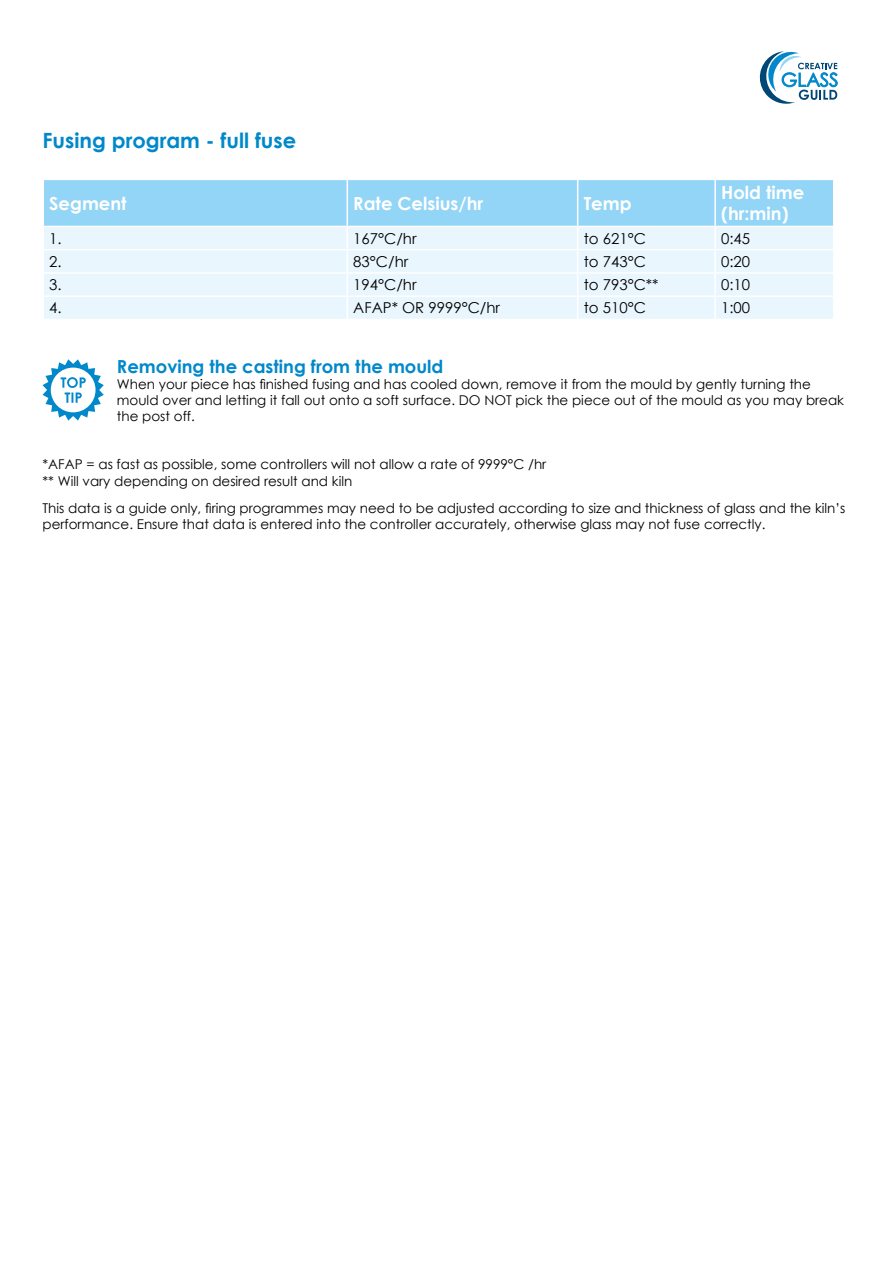
<style>
.page{position:relative;width:893px;height:1263px;background:#fff}
.page>*{position:absolute;margin:0;border:0;box-sizing:border-box;transform-origin:0 0}
.t1{font:700 21px "Century Gothic";color:#0088ca}
.t2{font:700 18px/21.6px "Century Gothic";color:#fff}
.t3{font:700 18px "Century Gothic";color:#0088ca}
.t4{font:15px "Century Gothic";color:#000}
.t5{font:13.5px/16.2px "Century Gothic";color:#000}
</style>
<div class="page">
<svg style="left:43px;top:179px;width:791px;height:140px;background:#cfebfb"></svg>
<hr style="left:714px;top:297px;width:2px;height:22px;background:#fff">
<svg style="left:759px;top:51px;width:79px;height:53px"></svg>
<svg style="left:43px;top:359px;width:61px;height:62px"></svg>
<h1 class="t1" style="left:43px;top:124px;width:255px">Fusing program - full fuse</h1>
<h2 class="t2" style="left:49px;top:191px;width:79px">Segment</h2>
<h2 class="t2" style="left:353px;top:191px;width:131px">Rate Celsius/hr</h2>
<h2 class="t2" style="left:584px;top:191px;width:49px">Temp</h2>
<h2 class="t2" style="left:721px;top:181px;width:85px">Hold time (hr:min)</h2>
<p class="t4" style="left:49px;top:228px;width:14px">1.</p>
<p class="t4" style="left:353px;top:228px;width:65px">167°C/hr</p>
<p class="t4" style="left:584px;top:228px;width:64px">to 621°C</p>
<p class="t4" style="left:721px;top:228px;width:31px">0:45</p>
<p class="t4" style="left:49px;top:251px;width:14px">2.</p>
<p class="t4" style="left:353px;top:251px;width:57px">83°C/hr</p>
<p class="t4" style="left:584px;top:251px;width:64px">to 743°C</p>
<p class="t4" style="left:721px;top:251px;width:31px">0:20</p>
<p class="t4" style="left:49px;top:274px;width:14px">3.</p>
<p class="t4" style="left:353px;top:274px;width:65px">194°C/hr</p>
<p class="t4" style="left:584px;top:274px;width:76px">to 793°C**</p>
<p class="t4" style="left:721px;top:274px;width:31px">0:10</p>
<p class="t4" style="left:49px;top:298px;width:14px">4.</p>
<p class="t4" style="left:353px;top:298px;width:148px">AFAP* OR 9999°C/hr</p>
<p class="t4" style="left:584px;top:298px;width:64px">to 510°C</p>
<p class="t4" style="left:721px;top:298px;width:31px">1:00</p>
<h2 class="t3" style="left:117px;top:353px;width:328px">Removing the casting from the mould</h2>
<p class="t5" style="left:117px;top:376px;width:729px">When your piece has finished fusing and has cooled down, remove it from the mould by gently turning the mould over and letting it fall out onto a soft surface. DO NOT pick the piece out of the mould as you may break the post off.</p>
<p class="t5" style="left:43px;top:456px;width:505px">*AFAP = as fast as possible, some controllers will not allow a rate of 9999°C /hr ** Will vary depending on desired result and kiln</p>
<p class="t5" style="left:43px;top:499px;width:804px">This data is a guide only, firing programmes may need to be adjusted according to size and thickness of glass and the kiln’s performance. Ensure that data is entered into the controller accurately, otherwise glass may not fuse correctly.</p>
</div>
